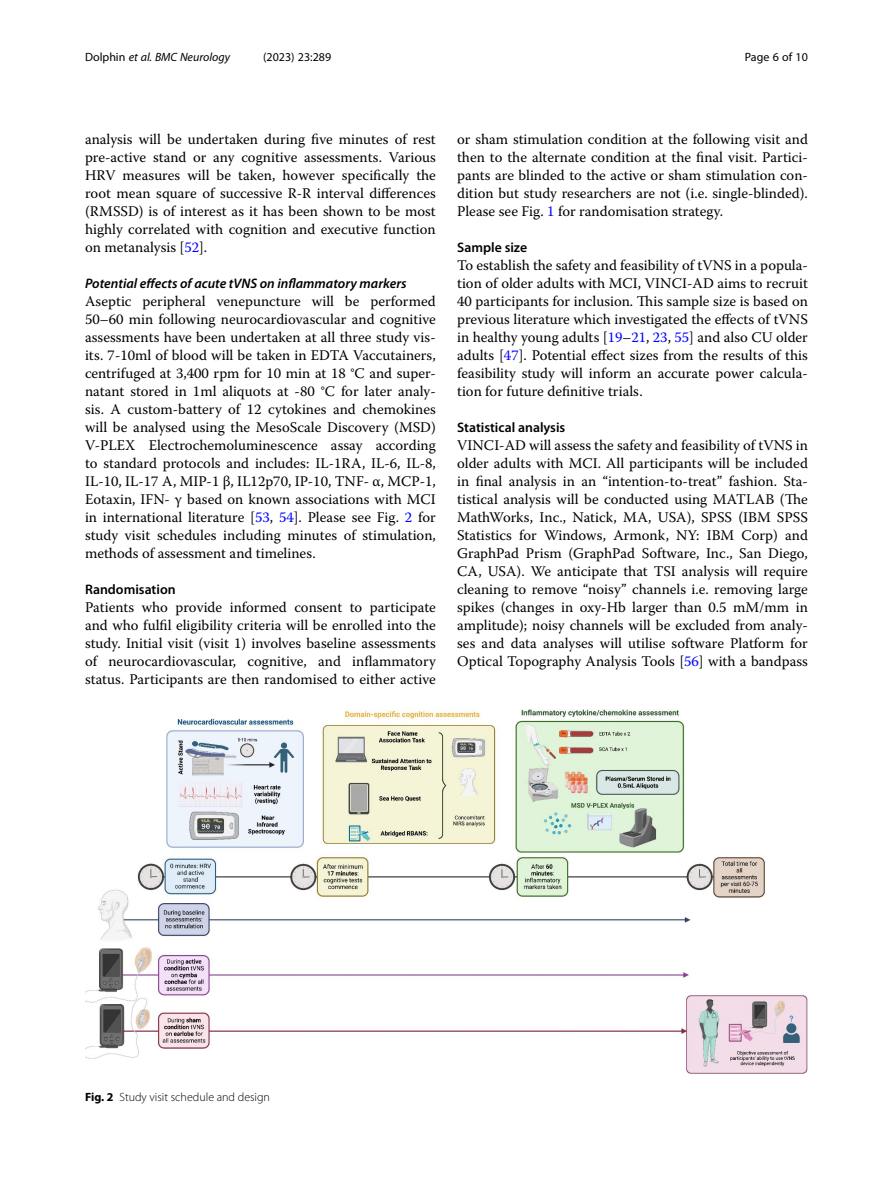
<style>
.page{position:relative;width:893px;height:1191px;background:#fff}
.page>*{position:absolute;margin:0;border:0;box-sizing:border-box;transform-origin:0 0}
.Body_Text{font:14.7px/18px "Warnock Pro";color:#000;text-align:justify}
.Head_3{font:italic 600 13.8px "Myriad Pro";color:#000}
.Head_2{font:600 13.8px "Myriad Pro";color:#000}
.Figure_Caption{font:300 12px "Myriad Pro";color:#000}
.t1{font:italic 12px "Myriad Pro";color:#000}
.t2{font:12px "Myriad Pro";color:#000}
.s1{font-style:normal}
.s2{color:#00f}
.s3{font-weight:700}
</style>
<div class="page">
<img style="left:85px;top:709px;width:723px;height:365px">
<p class="t1" style="left:85px;top:50px;width:146px"><span class="s1">Dolphin</span> et al. BMC Neurology</p>
<p class="t2" style="left:263px;top:50px;width:70px">(2023) 23:289</p>
<p class="t2" style="left:745px;top:50px;width:65px">Page 6 of 10</p>
<p class="Body_Text" style="left:85px;top:130px;width:352px">analysis will be undertaken during five minutes of rest pre-active stand or any cognitive assessments. Various HRV measures will be taken, however specifically the root mean square of successive R-R interval differences (RMSSD) is of interest as it has been shown to be most highly correlated with cognition and executive function on metanalysis [<span class="s2">52</span>].</p>
<p class="Head_3" style="left:85px;top:275px;width:323px">Potential effects of acute tVNS on inflammatory markers</p>
<p class="Body_Text" style="left:85px;top:292px;width:352px">Aseptic peripheral venepuncture will be performed 50–60 min following neurocardiovascular and cognitive assessments have been undertaken at all three study vis&shy;its. 7-10ml of blood will be taken in EDTA Vaccutainers, centrifuged at 3,400 rpm for 10 min at 18 °C and super&shy;natant stored in 1ml aliquots at -80 °C for later analy&shy;sis. A custom-battery of 12 cytokines and chemokines will be analysed using the MesoScale Discovery (MSD)<br>V-PLEX Electrochemoluminescence assay according to standard protocols and includes: IL-1RA, IL-6, IL-8, IL-10, IL-17 A, MIP-1 β, IL12p70, IP-10, TNF- α, MCP-1, Eotaxin, IFN- γ based on known associations with MCI in international literature [<span class="s2">53</span>, <span class="s2">54</span>]. Please see Fig. <span class="s2">2</span> for study visit schedules including minutes of stimulation, methods of assessment and timelines.</p>
<p class="Head_2" style="left:85px;top:581px;width:92px">Randomisation</p>
<p class="Body_Text" style="left:85px;top:598px;width:352px">Patients who provide informed consent to participate and who fulfil eligibility criteria will be enrolled into the study. Initial visit (visit 1) involves baseline assessments of neurocardiovascular, cognitive, and inflammatory status. Participants are then randomised to either active</p>
<p class="Body_Text" style="left:457px;top:130px;width:352px">or sham stimulation condition at the following visit and then to the alternate condition at the final visit. Partici&shy;pants are blinded to the active or sham stimulation con&shy;dition but study researchers are not (i.e. single-blinded).<br>Please see Fig. <span class="s2">1</span> for randomisation strategy.</p>
<p class="Head_2" style="left:457px;top:239px;width:72px">Sample size</p>
<p class="Body_Text" style="left:457px;top:256px;width:352px">To establish the safety and feasibility of tVNS in a popula&shy;tion of older adults with MCI, VINCI-AD aims to recruit 40 participants for inclusion. This sample size is based on previous literature which investigated the effects of tVNS in healthy young adults [<span class="s2">19</span>–<span class="s2">21</span>, <span class="s2">23</span>, <span class="s2">55</span>] and also CU older adults [<span class="s2">47</span>]. Potential effect sizes from the results of this feasibility study will inform an accurate power calcula&shy;tion for future definitive trials.</p>
<p class="Head_2" style="left:457px;top:419px;width:110px">Statistical analysis</p>
<p class="Body_Text" style="left:457px;top:436px;width:352px">VINCI-AD will assess the safety and feasibility of tVNS in older adults with MCI. All participants will be included in final analysis in an “intention-to-treat” fashion. Sta&shy;tistical analysis will be conducted using MATLAB (The MathWorks, Inc., Natick, MA, USA), SPSS (IBM SPSS Statistics for Windows, Armonk, NY: IBM Corp) and GraphPad Prism (GraphPad Software, Inc., San Diego, CA, USA). We anticipate that TSI analysis will require cleaning to remove “noisy” channels i.e. removing large spikes (changes in oxy-Hb larger than 0.5 mM/mm in amplitude); noisy channels will be excluded from analy&shy;ses and data analyses will utilise software Platform for Optical Topography Analysis Tools [<span class="s2">56</span>] with a bandpass</p>
<p class="Figure_Caption" style="left:85px;top:1090px;width:186px"><span class="s3">Fig. 2</span> Study visit schedule and design</p>
</div>
